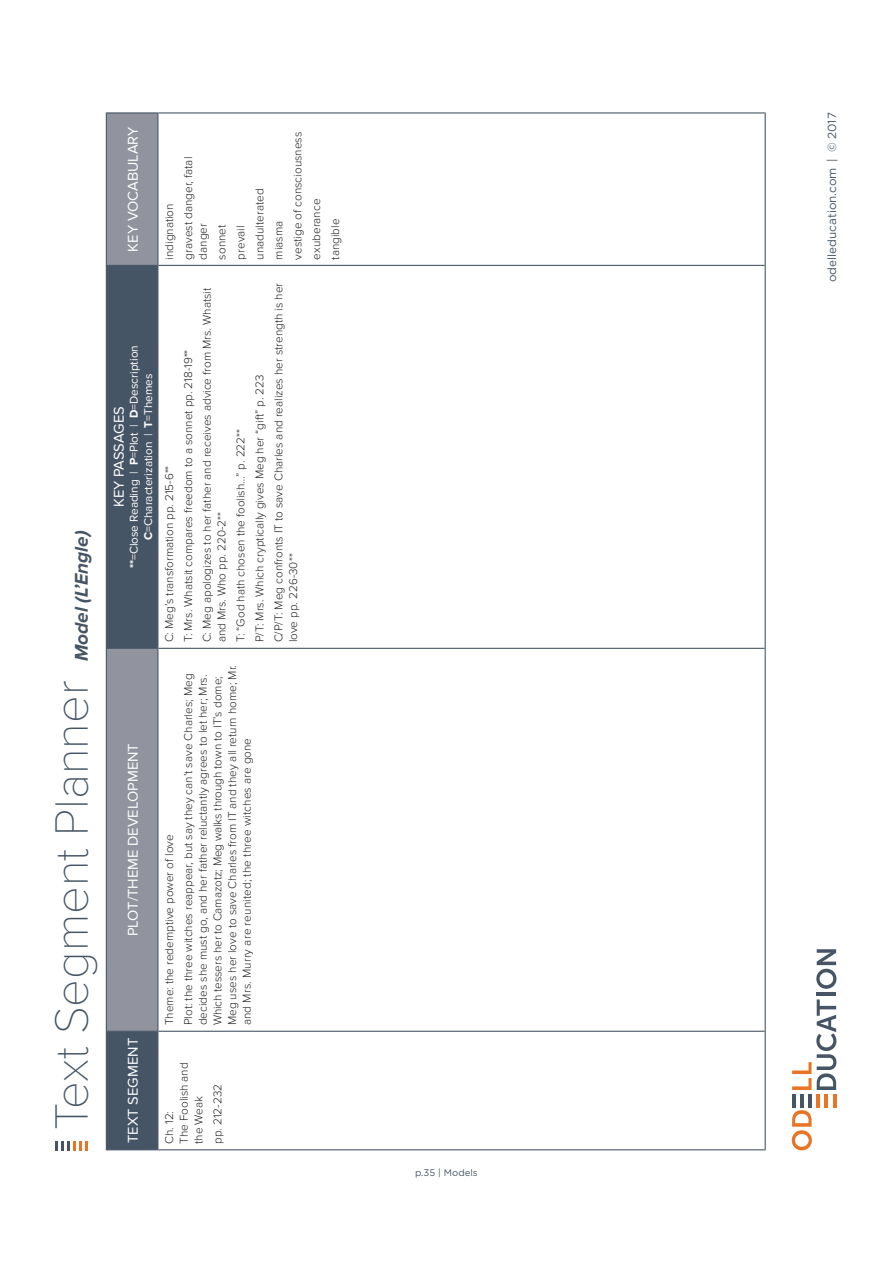
<style>
.page{position:relative;width:893px;height:1263px;background:#fff}
.page>*{position:absolute;margin:0;border:0;box-sizing:border-box;transform-origin:0 0}
.t1{font:100 48.45px "Proxima Nova T";color:#465565}
.t2{font:italic 700 19.05px "Proxima Nova";color:#465565}
.t3{font:14.7px "Proxima Nova";color:#fff}
.t4{font:300 11.7px/18.9px "Proxima Nova";color:#231f20}
.t5{font:11.7px/14.1px "Proxima Nova";color:#fff;text-align:center}
.t6{font:11.7px "Gotham";color:#465565}
.t7{font:9.6px "Gotham";color:#465565}
.s1{font-weight:700}
</style>
<div class="page">
<div style="left:107px;top:1032px;width:50px;height:117px;background:#465565"></div>
<svg style="left:107px;top:114px;width:50px;height:917px;background:#717986"></svg>
<hr style="left:158px;top:1149px;width:606px;height:1px;background:#465565">
<hr style="left:158px;top:1031px;width:606px;height:1px;background:#465565">
<hr style="left:158px;top:648px;width:606px;height:1px;background:#465565">
<hr style="left:158px;top:265px;width:606px;height:1px;background:#465565">
<hr style="left:158px;top:112px;width:606px;height:2px;background:#465565">
<hr style="left:764px;top:112px;width:2px;height:1038px;background:#465565">
<hr style="left:157px;top:112px;width:1px;height:919px;background:#465565">
<hr style="left:107px;top:1149px;width:50px;height:1px;background:#465565">
<hr style="left:107px;top:1031px;width:50px;height:1px;background:#465565">
<hr style="left:157px;top:1031px;width:1px;height:119px;background:#465565">
<hr style="left:106px;top:1031px;width:1px;height:119px;background:#465565">
<hr style="left:107px;top:648px;width:50px;height:1px;background:#465565">
<hr style="left:107px;top:265px;width:50px;height:1px;background:#465565">
<hr style="left:107px;top:112px;width:50px;height:2px;background:#465565">
<hr style="left:106px;top:112px;width:1px;height:919px;background:#465565">
<svg style="left:55px;top:1141px;width:33px;height:9px"></svg>
<hr style="left:817px;top:992px;width:19px;height:4px;background:#465565">
<svg style="left:816px;top:949px;width:20px;height:40px"></svg>
<svg style="left:792px;top:999px;width:44px;height:151px"></svg>
<h2 class="t2" style="left:74px;top:661px;width:133px;rotate:-90deg">Model (L’Engle)</h2>
<h1 class="t1" style="left:43px;top:1130px;width:451px;rotate:-90deg">Text Segment Planner</h1>
<p class="t3" style="left:127px;top:252px;width:126px;rotate:-90deg">KEY VOCABULARY</p>
<p class="t5" style="left:128px;top:568px;width:225px;rotate:-90deg"><span class="s1">**</span>=Close Reading | <span class="s1">P</span>=Plot | <span class="s1">D</span>=Description<br><span class="s1">C</span>=Characterization | <span class="s1">T</span>=Themes</p>
<p class="t3" style="left:113px;top:507px;width:102px;rotate:-90deg">KEY PASSAGES</p>
<p class="t3" style="left:127px;top:936px;width:194px;rotate:-90deg">PLOT/THEME DEVELOPMENT</p>
<p class="t3" style="left:127px;top:1143px;width:106px;rotate:-90deg">TEXT SEGMENT</p>
<p class="t4" style="left:194px;top:260px;width:129px;rotate:-90deg">danger<br>sonnet<br>prevail<br>unadulterated<br>miasma<br>vestige of consciousness exuberance<br>tangible</p>
<p class="t4" style="left:161px;top:260px;width:104px;rotate:-90deg">indignation<br>gravest danger, fatal</p>
<p class="t4" style="left:161px;top:642px;width:356px;rotate:-90deg">C: Meg’s transformation pp. 215-6**<br>T: Mrs. Whatsit compares freedom to a sonnet pp. 218-19**<br>C: Meg apologizes to her father and receives advice from Mrs. Whatsit</p>
<p class="t4" style="left:213px;top:642px;width:361px;rotate:-90deg">and Mrs. Who pp. 220-2**<br>T: “God hath chosen the foolish…” p. 222**<br>P/T: Mrs. Which cryptically gives Meg her “gift” p. 223<br>C/P/T: Meg confronts IT to save Charles and realizes her strength is her</p>
<p class="t4" style="left:285px;top:642px;width:90px;rotate:-90deg">love pp. 226-30**</p>
<p class="t4" style="left:161px;top:1025px;width:353px;rotate:-90deg">Theme: the redemptive power of love<br>Plot: the three witches reappear, but say they can’t save Charles; Meg</p>
<p class="t4" style="left:197px;top:1025px;width:362px;line-height:14.7px;rotate:-90deg">decides she must go, and her father reluctantly agrees to let her; Mrs.<br>Which tessers her to Camazotz; Meg walks through town to IT’s dome; Meg uses her love to save Charles from IT and they all return home; Mr. and Mrs. Murry are reunited; the three witches are gone</p>
<p class="t4" style="left:163px;top:1144px;width:83px;line-height:14.7px;rotate:-90deg">Ch. 12:<br>The Foolish and the Weak</p>
<p class="t4" style="left:209px;top:1144px;width:61px;rotate:-90deg">pp. 212-232</p>
<p class="t7" style="left:415px;top:1167px;width:64px">p.35 | Models</p>
<p class="t6" style="left:825px;top:282px;width:171px;rotate:-90deg">odelleducation.com | © 2017</p>
</div>
